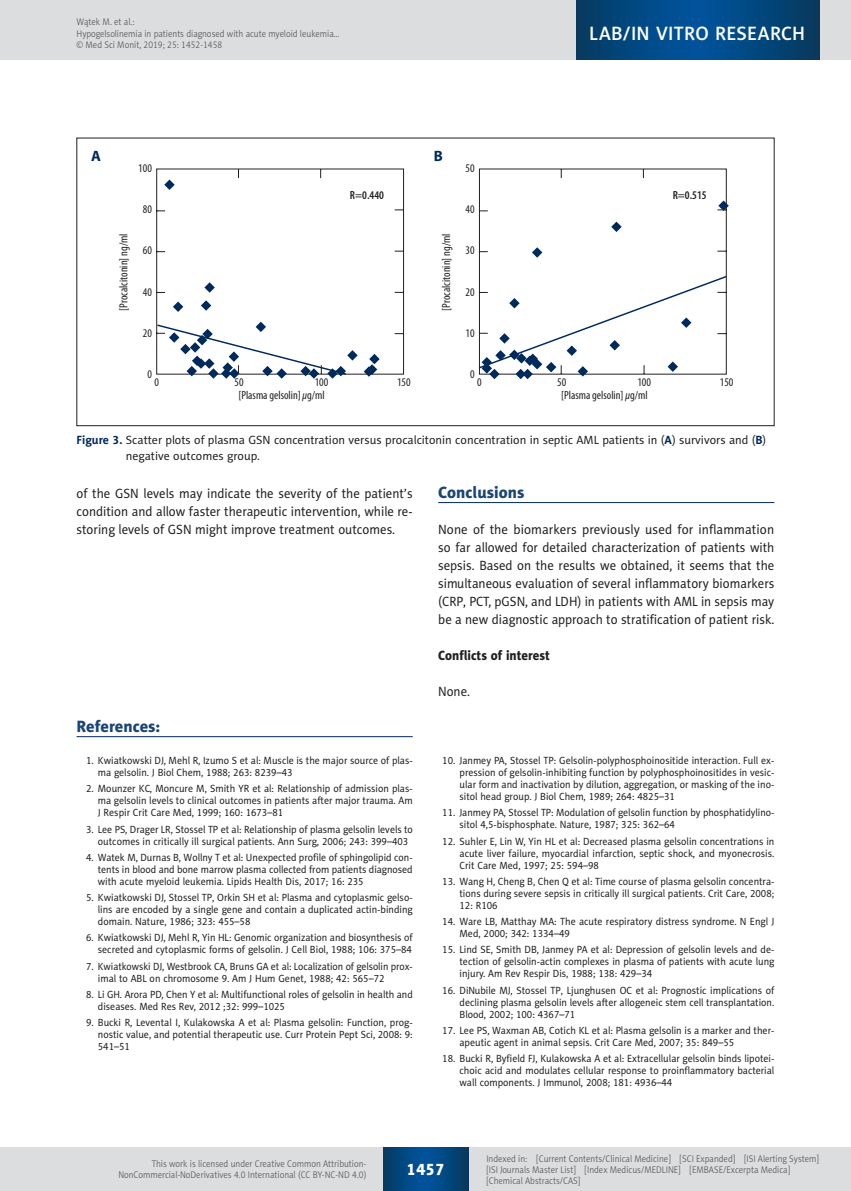
<style>
.page{position:relative;width:851px;height:1191px;background:#fff}
.page>*{position:absolute;margin:0;border:0;box-sizing:border-box;transform-origin:0 0}
.t1{font:19.5px "Naomi Sans EFN Medium";letter-spacing:.01em;color:#fff}
.MSM_Headline_1{font:16.5px "Naomi Sans EFN Heavy";color:#1a4574}
.MSM_Referencje_Tytul{font:16.5px "Naomi Sans EFN Heavy";color:#1a4574}
.t2{font:16.5px "Naomi Sans EFN Heavy";color:#fff}
.t3{font:700 15px "Myriad Pro";color:#00295c}
.MSM_Body{font:13.5px/18px "Naomi Sans EFN";color:#231f20;text-align:justify;scale:.96 1}
.MSM_Body-2{font:13.5px/18px "Naomi Sans EFN";color:#231f20;text-align:justify;scale:.95 1}
.MSM_Headline_2{font:13.5px "Naomi Sans EFN Heavy";color:#231f20;scale:.95 1}
.MSM_Rycina_tytul{font:12px/15.8px "Naomi Sans EFN";color:#231f20}
.t4{font:condensed 11.85px "Myriad Pro";color:#231f20}
.t5{font:600 condensed 11.85px "Myriad Pro";color:#231f20}
.MSM_Referencje_punkt{font:10.5px/12px "Naomi Sans EFN";color:#231f20;text-align:justify;scale:.95 1}
.MSM_Referencje_punkt-2{font:10.5px/12px "Naomi Sans EFN";color:#231f20;scale:.94 1}
.t6{font:9.75px/11.2px "Naomi Sans EFN Light";color:#57585a;scale:.9 1}
.s1{font-style:italic}
.s2{font-weight:700;color:#00295c}
</style>
<div class="page">
<hr style="left:438px;top:502px;width:336px;height:1px;background:#00295c">
<svg style="left:156px;top:168px;width:248px;height:207px"></svg>
<svg style="left:173px;top:301px;width:10px;height:11px"></svg>
<svg style="left:201px;top:300px;width:10px;height:11px"></svg>
<svg style="left:363px;top:354px;width:16px;height:23px"></svg>
<svg style="left:164px;top:179px;width:11px;height:11px"></svg>
<svg style="left:156px;top:322px;width:201px;height:57px"></svg>
<svg style="left:204px;top:282px;width:11px;height:11px"></svg>
<svg style="left:478px;top:168px;width:249px;height:107px"></svg>
<svg style="left:532px;top:247px;width:10px;height:11px"></svg>
<svg style="left:611px;top:222px;width:10px;height:10px"></svg>
<svg style="left:718px;top:200px;width:10px;height:11px"></svg>
<svg style="left:478px;top:275px;width:249px;height:104px"></svg>
<hr style="left:77px;top:736px;width:335px;height:1px;background:#00295c">
<div style="left:0;top:1148px;width:850px;height:43px;background:#dcdddf"></div>
<svg style="left:383px;top:1147px;width:85px;height:43px;background:#02477e"></svg>
<div style="left:0;top:0;width:850px;height:60px;background:#dcdddf"></div>
<svg style="left:576px;top:0;width:243px;height:60px;background:#02477e"></svg>
<p class="t6" style="left:77px;top:16px;width:294px">Wątek M. et al.:<br>Hypogelsolinemia in patients diagnosed with acute myeloid leukemia… © Med Sci Monit, 2019; 25: 1452-1458</p>
<h1 class="t1" style="left:589px;top:22px;width:217px">LAB/IN VITRO RESEARCH</h1>
<p class="t3" style="left:91px;top:147px;width:11px">A</p>
<p class="t3" style="left:433px;top:147px;width:11px">B</p>
<p class="t4" style="left:116px;top:310px;width:79px;rotate:-90deg">[Procalcitonin] ng/ml</p>
<p class="t4" style="left:138px;top:161px;width:15px">100</p>
<p class="t4" style="left:143px;top:202px;width:11px">80</p>
<p class="t4" style="left:143px;top:243px;width:11px">60</p>
<p class="t4" style="left:143px;top:285px;width:11px">40</p>
<p class="t4" style="left:143px;top:326px;width:11px">20</p>
<p class="t4" style="left:147px;top:367px;width:6px">0</p>
<p class="t4" style="left:154px;top:374px;width:6px">0</p>
<p class="t4" style="left:234px;top:374px;width:11px">50</p>
<p class="t5" style="left:350px;top:189px;width:36px">R=0.440</p>
<p class="t4" style="left:314px;top:374px;width:15px">100</p>
<p class="t4" style="left:397px;top:374px;width:15px">150</p>
<p class="t4" style="left:238px;top:387px;width:88px">[Plasma gelsolin] <span class="s1">μ</span>g/ml</p>
<p class="t4" style="left:439px;top:310px;width:79px;rotate:-90deg">[Procalcitonin] ng/ml</p>
<p class="t4" style="left:465px;top:161px;width:11px">50</p>
<p class="t4" style="left:465px;top:202px;width:11px">40</p>
<p class="t4" style="left:465px;top:243px;width:11px">30</p>
<p class="t4" style="left:465px;top:285px;width:11px">20</p>
<p class="t4" style="left:465px;top:326px;width:11px">10</p>
<p class="t4" style="left:470px;top:367px;width:6px">0</p>
<p class="t4" style="left:477px;top:374px;width:6px">0</p>
<p class="t4" style="left:557px;top:374px;width:11px">50</p>
<p class="t5" style="left:672px;top:189px;width:36px">R=0.515</p>
<p class="t4" style="left:637px;top:374px;width:15px">100</p>
<p class="t4" style="left:719px;top:374px;width:15px">150</p>
<p class="t4" style="left:561px;top:387px;width:88px">[Plasma gelsolin] <span class="s1">μ</span>g/ml</p>
<p class="MSM_Rycina_tytul" style="left:126px;top:432px;width:642px;text-indent:-49px"><span class="s2">Figure 3.</span> Scatter plots of plasma GSN concentration versus procalcitonin concentration in septic AML patients in (<span class="s2">A</span>) survivors and (<span class="s2">B</span>) negative outcomes group.</p>
<p class="MSM_Body-2" style="left:77px;top:484px;width:355px">of the GSN levels may indicate the severity of the patient’s condition and allow faster therapeutic intervention, while re&shy;storing levels of GSN might improve treatment outcomes.</p>
<p class="MSM_Headline_1" style="left:438px;top:482px;width:88px">Conclusions</p>
<p class="MSM_Body" style="left:438px;top:520px;width:351px">None of the biomarkers previously used for inflammation so far allowed for detailed characterization of patients with sepsis. Based on the results we obtained, it seems that the simultaneous evaluation of several inflammatory biomarkers (CRP, PCT, pGSN, and LDH) in patients with AML in sepsis may be a new diagnostic approach to stratification of patient risk.</p>
<p class="MSM_Headline_2" style="left:438px;top:647px;width:119px">Conflicts of interest</p>
<p class="MSM_Body-2" style="left:438px;top:682px;width:35px">None.</p>
<p class="MSM_Referencje_Tytul" style="left:77px;top:716px;width:85px">References:</p>
<p class="MSM_Referencje_punkt" style="left:98px;top:754px;width:333px;text-indent:-12px">1. Kwiatkowski DJ, Mehl R, Izumo S et al: Muscle is the major source of plas&shy;ma gelsolin. J Biol Chem, 1988; 263: 8239–43</p>
<p class="MSM_Referencje_punkt" style="left:98px;top:783px;width:333px;text-indent:-12px">2. Mounzer KC, Moncure M, Smith YR et al: Relationship of admission plas&shy;ma gelsolin levels to clinical outcomes in patients after major trauma. Am J Respir Crit Care Med, 1999; 160: 1673–81</p>
<p class="MSM_Referencje_punkt-2" style="left:98px;top:823px;width:337px;text-indent:-12px">3. Lee PS, Drager LR, Stossel TP et al: Relationship of plasma gelsolin levels to outcomes in critically ill surgical patients. Ann Surg, 2006; 243: 399–403</p>
<p class="MSM_Referencje_punkt" style="left:98px;top:851px;width:333px;text-indent:-12px">4. Watek M, Durnas B, Wollny T et al: Unexpected profile of sphingolipid con&shy;tents in blood and bone marrow plasma collected from patients diagnosed with acute myeloid leukemia. Lipids Health Dis, 2017; 16: 235</p>
<p class="MSM_Referencje_punkt" style="left:98px;top:891px;width:333px;text-indent:-12px">5. Kwiatkowski DJ, Stossel TP, Orkin SH et al: Plasma and cytoplasmic gelso&shy;lins are encoded by a single gene and contain a duplicated actin-binding domain. Nature, 1986; 323: 455–58</p>
<p class="MSM_Referencje_punkt" style="left:86px;top:932px;width:345px;text-align:right">6. Kwiatkowski DJ, Mehl R, Yin HL: Genomic organization and biosynthesis of secreted and cytoplasmic forms of gelsolin. J Cell Biol, 1988; 106: 375–84</p>
<p class="MSM_Referencje_punkt-2" style="left:98px;top:960px;width:336px;text-indent:-12px">7. Kwiatkowski DJ, Westbrook CA, Bruns GA et al: Localization of gelsolin prox&shy;imal to ABL on chromosome 9. Am J Hum Genet, 1988; 42: 565–72</p>
<p class="MSM_Referencje_punkt-2" style="left:98px;top:988px;width:336px;text-indent:-12px">8. Li GH. Arora PD, Chen Y et al: Multifunctional roles of gelsolin in health and diseases. Med Res Rev, 2012 ;32: 999–1025</p>
<p class="MSM_Referencje_punkt" style="left:98px;top:1016px;width:333px;text-indent:-12px">9. Bucki R, Levental I, Kulakowska A et al: Plasma gelsolin: Function, prog&shy;nostic value, and potential therapeutic use. Curr Protein Pept Sci, 2008: 9:<br>541–51</p>
<p class="MSM_Referencje_punkt" style="left:459px;top:754px;width:333px;text-indent:-17px">10. Janmey PA, Stossel TP: Gelsolin-polyphosphoinositide interaction. Full ex&shy;pression of gelsolin-inhibiting function by polyphosphoinositides in vesic&shy;ular form and inactivation by dilution, aggregation, or masking of the ino&shy;sitol head group. J Biol Chem, 1989; 264: 4825–31</p>
<p class="MSM_Referencje_punkt-2" style="left:459px;top:807px;width:336px;text-indent:-17px">11. Janmey PA, Stossel TP: Modulation of gelsolin function by phosphatidylino&shy;sitol 4,5-bisphosphate. Nature, 1987; 325: 362–64</p>
<p class="MSM_Referencje_punkt" style="left:459px;top:835px;width:333px;text-indent:-17px">12. Suhler E, Lin W, Yin HL et al: Decreased plasma gelsolin concentrations in acute liver failure, myocardial infarction, septic shock, and myonecrosis.<br>Crit Care Med, 1997; 25: 594–98</p>
<p class="MSM_Referencje_punkt" style="left:459px;top:875px;width:333px;text-indent:-17px">13. Wang H, Cheng B, Chen Q et al: Time course of plasma gelsolin concentra&shy;tions during severe sepsis in critically ill surgical patients. Crit Care, 2008; 12: R106</p>
<p class="MSM_Referencje_punkt" style="left:459px;top:915px;width:333px;text-indent:-17px">14. Ware LB, Matthay MA: The acute respiratory distress syndrome. N Engl J<br>Med, 2000; 342: 1334–49</p>
<p class="MSM_Referencje_punkt" style="left:459px;top:944px;width:333px;text-indent:-17px">15. Lind SE, Smith DB, Janmey PA et al: Depression of gelsolin levels and de&shy;tection of gelsolin-actin complexes in plasma of patients with acute lung injury. Am Rev Respir Dis, 1988; 138: 429–34</p>
<p class="MSM_Referencje_punkt" style="left:459px;top:984px;width:333px;text-indent:-17px">16. DiNubile MJ, Stossel TP, Ljunghusen OC et al: Prognostic implications of declining plasma gelsolin levels after allogeneic stem cell transplantation.<br>Blood, 2002; 100: 4367–71</p>
<p class="MSM_Referencje_punkt" style="left:459px;top:1024px;width:333px;text-indent:-17px">17. Lee PS, Waxman AB, Cotich KL et al: Plasma gelsolin is a marker and ther&shy;apeutic agent in animal sepsis. Crit Care Med, 2007; 35: 849–55</p>
<p class="MSM_Referencje_punkt" style="left:459px;top:1052px;width:333px;text-indent:-17px">18. Bucki R, Byfield FJ, Kulakowska A et al: Extracellular gelsolin binds lipotei&shy;choic acid and modulates cellular response to proinflammatory bacterial wall components. J Immunol, 2008; 181: 4936–44</p>
<p class="t6" style="left:118px;top:1158px;width:277px;text-align:right">This work is licensed under Creative Common Attribution-<br>NonCommercial-NoDerivatives 4.0 International (CC BY-NC-ND 4.0)</p>
<h2 class="t2" style="left:406px;top:1159px;width:40px">1457</h2>
<p class="t6" style="left:486px;top:1152px;width:371px">Indexed in: [Current Contents/Clinical Medicine] [SCI Expanded] [ISI Alerting System] [ISI Journals Master List] [Index Medicus/MEDLINE] [EMBASE/Excerpta Medica] [Chemical Abstracts/CAS]</p>
</div>
